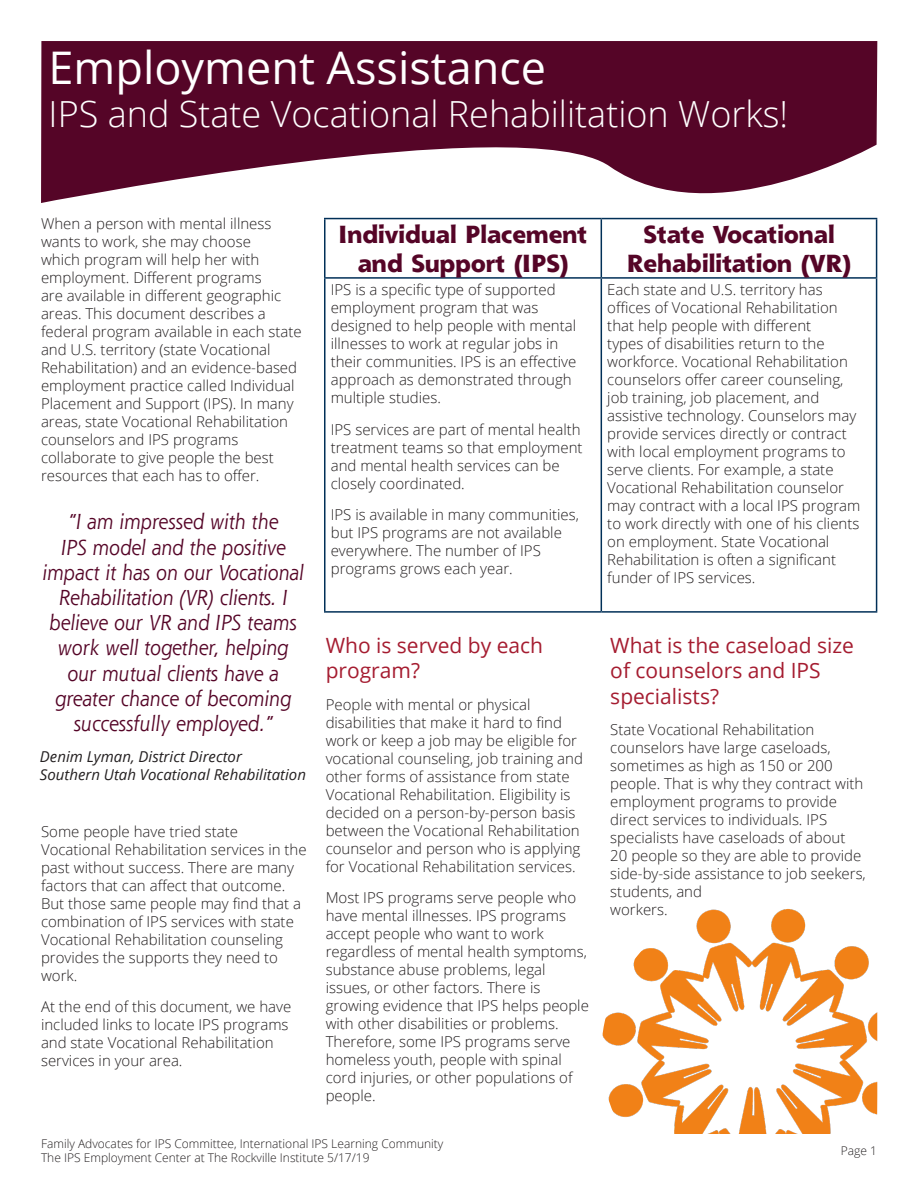
<style>
.page{position:relative;width:918px;height:1188px;background:#fff}
.page>*{position:absolute;margin:0;border:0;box-sizing:border-box;transform-origin:0 0}
.t1{font:45px "Open Sans";color:#fff}
.t2{font:300 36px "Open Sans";color:#fff}
.Exciting_Header{font:800 24px/28.8px "Shannon";color:#550527;text-align:center}
.t3{font:italic 21px/25.2px "Shannon";color:#550527;text-align:center}
.Heading{font:21px/25.2px "Open Sans";color:#a51c30}
.Body{font:300 15px/18px "Open Sans";color:#231f20}
.t4{font:italic 15px/18px "Open Sans";color:#231f20}
.t5{font:300 12px/14.4px "Open Sans";color:#231f20}
</style>
<div class="page">
<svg style="left:41px;top:41px;width:836px;height:197px;fill:#550527"></svg>
<hr style="left:324px;top:279px;width:2px;height:332px;background:#002f57">
<hr style="left:601px;top:279px;width:1px;height:332px;background:#002f57">
<hr style="left:876px;top:279px;width:1px;height:332px;background:#002f57">
<hr style="left:324px;top:611px;width:277px;height:2px;background:#002f57">
<hr style="left:601px;top:611px;width:276px;height:2px;background:#002f57">
<hr style="left:324px;top:218px;width:277px;height:1px;background:#002f57">
<hr style="left:324px;top:219px;width:2px;height:58px;background:#002f57">
<hr style="left:601px;top:218px;width:276px;height:1px;background:#002f57">
<hr style="left:601px;top:219px;width:1px;height:58px;background:#002f57">
<hr style="left:876px;top:219px;width:1px;height:58px;background:#002f57">
<hr style="left:324px;top:277px;width:277px;height:2px;background:#002f57">
<hr style="left:601px;top:277px;width:276px;height:2px;background:#002f57">
<img style="left:602px;top:909px;width:276px;height:225px">
<p class="t1" style="left:49px;top:36px;width:499px">Employment Assistance</p>
<p class="t2" style="left:49px;top:89px;width:741px">IPS and State Vocational Rehabilitation Works!</p>
<p class="Body" style="left:41px;top:214px;width:262px">When a person with mental illness wants to work, she may choose<br>which program will help her with employment. Different programs<br>are available in different geographic areas. This document describes a federal program available in each state and U.S. territory (state Vocational Rehabilitation) and an evidence-based employment practice called Individual Placement and Support (IPS). In many areas, state Vocational Rehabilitation counselors and IPS programs collaborate to give people the best resources that each has to offer.</p>
<p class="t3" style="left:43px;top:509px;width:263px">“I am impressed with the<br>IPS model and the positive impact it has on our Vocational<br>Rehabilitation (VR) clients. I believe our VR and IPS teams work well together, helping our mutual clients have a greater chance of becoming successfully employed.”</p>
<p class="t4" style="left:40px;top:748px;width:268px">Denim Lyman, District Director<br>Southern Utah Vocational Rehabilitation</p>
<p class="Body" style="left:41px;top:822px;width:267px">Some people have tried state Vocational Rehabilitation services in the past without success. There are many factors that can affect that outcome.<br>But those same people may find that a combination of IPS services with state Vocational Rehabilitation counseling provides the supports they need to work.</p>
<p class="Body" style="left:41px;top:997px;width:252px">At the end of this document, we have included links to locate IPS programs and state Vocational Rehabilitation services in your area.</p>
<p class="Exciting_Header" style="left:339px;top:220px;width:250px">Individual Placement and Support (IPS)</p>
<p class="Exciting_Header" style="left:627px;top:220px;width:226px">State Vocational<br>Rehabilitation (VR)</p>
<p class="Body" style="left:331px;top:281px;width:247px">IPS is a specific type of supported employment program that was designed to help people with mental illnesses to work at regular jobs in their communities. IPS is an effective approach as demonstrated through multiple studies.</p>
<p class="Body" style="left:331px;top:420px;width:253px">IPS services are part of mental health treatment teams so that employment and mental health services can be closely coordinated.</p>
<p class="Body" style="left:331px;top:506px;width:250px">IPS is available in many communities, but IPS programs are not available everywhere. The number of IPS programs grows each year.</p>
<p class="Body" style="left:607px;top:281px;width:255px">Each state and U.S. territory has offices of Vocational Rehabilitation that help people with different<br>types of disabilities return to the workforce. Vocational Rehabilitation counselors offer career counseling, job training, job placement, and assistive technology. Counselors may provide services directly or contract with local employment programs to serve clients. For example, a state Vocational Rehabilitation counselor may contract with a local IPS program to work directly with one of his clients on employment. State Vocational Rehabilitation is often a significant funder of IPS services.</p>
<p class="Heading" style="left:326px;top:633px;width:219px">Who is served by each program?</p>
<p class="Body" style="left:326px;top:695px;width:259px">People with mental or physical disabilities that make it hard to find work or keep a job may be eligible for vocational counseling, job training and other forms of assistance from state Vocational Rehabilitation. Eligibility is decided on a person-by-person basis between the Vocational Rehabilitation counselor and person who is applying for Vocational Rehabilitation services.</p>
<p class="Body" style="left:326px;top:889px;width:265px">Most IPS programs serve people who have mental illnesses. IPS programs accept people who want to work regardless of mental health symptoms, substance abuse problems, legal issues, or other factors. There is growing evidence that IPS helps people with other disabilities or problems.<br>Therefore, some IPS programs serve homeless youth, people with spinal cord injuries, or other populations of people.</p>
<p class="Heading" style="left:610px;top:633px;width:245px">What is the caseload size of counselors and IPS specialists?</p>
<p class="Body" style="left:610px;top:720px;width:257px">State Vocational Rehabilitation counselors have large caseloads, sometimes as high as 150 or 200 people. That is why they contract with employment programs to provide direct services to individuals. IPS specialists have caseloads of about<br>20 people so they are able to provide side-by-side assistance to job seekers, students, and<br>workers.</p>
<p class="t5" style="left:41px;top:1136px;width:404px">Family Advocates for IPS Committee, International IPS Learning Community<br>The IPS Employment Center at The Rockville Institute 5/17/19</p>
<p class="t5" style="left:841px;top:1143px;width:38px">Page 1</p>
</div>
